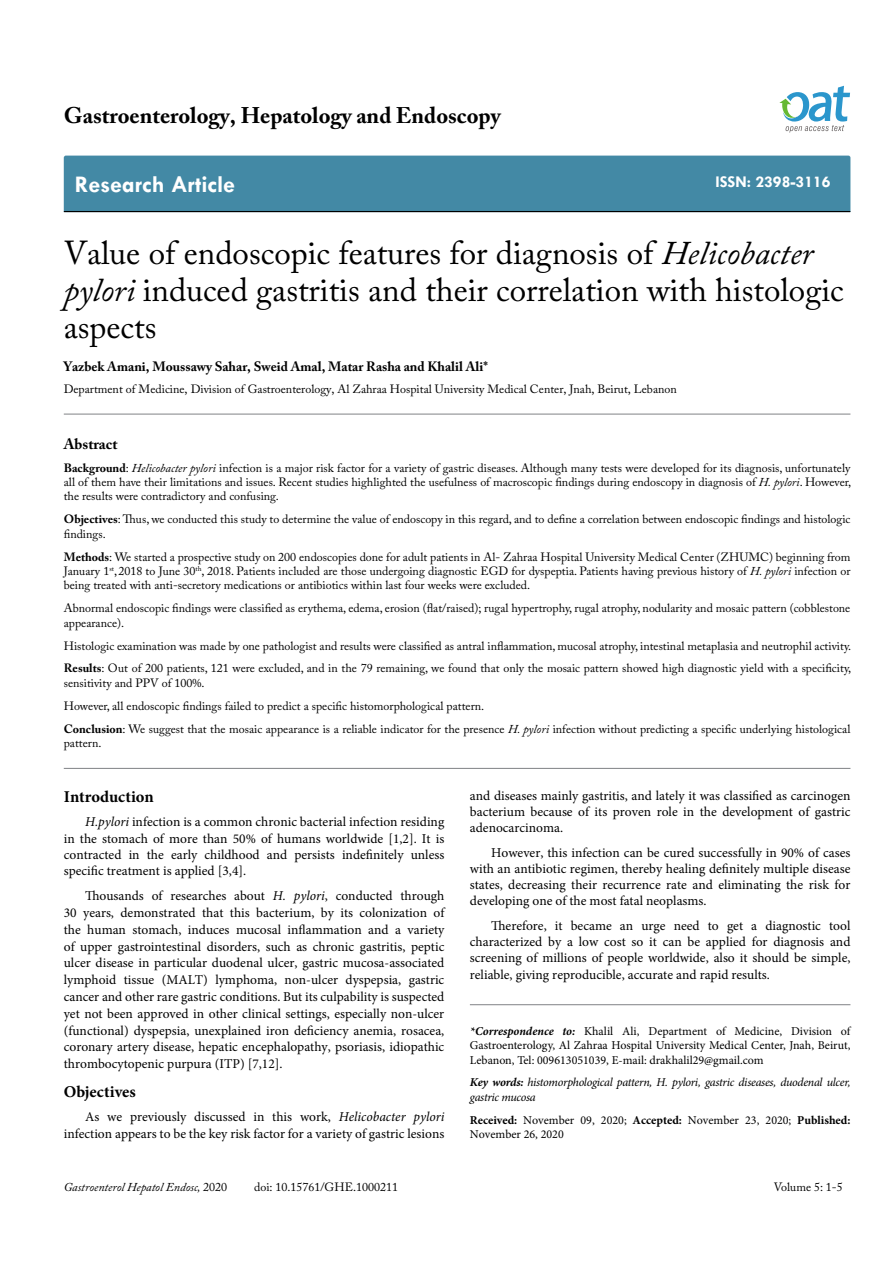
<style>
.page{position:relative;width:893px;height:1263px;background:#fff}
.page>*{position:absolute;margin:0;border:0;box-sizing:border-box;transform-origin:0 0}
.t1{font:33px/37.5px "Adobe Caslon Pro";color:#000}
.t2{font:700 24px "Tw Cen";color:#fff}
.t3{font:700 22.5px "Adobe Caslon Pro";color:#000}
.t4{font:700 16.5px "Minion Pro";color:#000}
.t5{font:700 16.5px "Tw Cen";color:#fff}
.t6{font:700 15px "Adobe Caslon Pro";color:#000}
.t7{font:13.5px/16.2px "Minion Pro";color:#000;text-align:justify}
.t8{font:700 13.5px "Adobe Caslon Pro";color:#000}
.t9{font:12px/14.4px "Adobe Caslon Pro";color:#000}
.t10{font:12px/14.4px "Minion Pro";color:#000;text-align:justify}
.t11{font:italic 12px/14.4px "Minion Pro";letter-spacing:-.025em;color:#000}
.t12{font:italic 12px "Adobe Caslon Pro";color:#000}
.s1{font-style:italic}
.s2{font-weight:700}
.s3{font-style:normal}
.s4{font-weight:700;font-style:italic}
</style>
<div class="page">
<div style="left:64px;top:156px;width:786px;height:55px;background:#4389a5"></div>
<hr style="left:64px;top:211px;width:786px;height:1px;background:#000">
<svg style="left:779px;top:86px;width:71px;height:47px"></svg>
<hr style="left:64px;top:768px;width:786px;height:1px;background:#808285">
<hr style="left:64px;top:414px;width:786px;height:1px;background:#808285">
<hr style="left:470px;top:1004px;width:380px;height:1px;background:#808285">
<h3 class="t3" style="left:64px;top:102px;width:438px">Gastroenterology, Hepatology and Endoscopy</h3>
<h2 class="t2" style="left:75px;top:170px;width:162px">Research Article</h2>
<h3 class="t5" style="left:715px;top:172px;width:117px">ISSN: 2398-3116</h3>
<h1 class="t1" style="left:64px;top:233px;width:781px">Value of endoscopic features for diagnosis of <span class="s1">Helicobacter pylori</span> induced gastritis and their correlation with histologic aspects</h1>
<p class="t8" style="left:64px;top:358px;width:425px">Yazbek Amani, Moussawy Sahar, Sweid Amal, Matar Rasha and Khalil Ali*</p>
<p class="t9" style="left:64px;top:381px;width:615px">Department of Medicine, Division of Gastroenterology, Al Zahraa Hospital University Medical Center, Jnah, Beirut, Lebanon</p>
<p class="t6" style="left:64px;top:435px;width:55px">Abstract</p>
<p class="t9" style="left:64px;top:460px;width:789px;text-align:justify"><span class="s2">Background</span>: <span class="s1">Helicobacter pylori</span> infection is a major risk factor for a variety of gastric diseases. Although many tests were developed for its diagnosis, unfortunately all of them have their limitations and issues. Recent studies highlighted the usefulness of macroscopic findings during endoscopy in diagnosis of <span class="s1">H. pylori</span>. However, the results were contradictory and confusing.</p>
<p class="t9" style="left:64px;top:512px;width:788px"><span class="s2">Objectives</span>: Thus, we conducted this study to determine the value of endoscopy in this regard, and to define a correlation between endoscopic findings and histologic findings.</p>
<p class="t9" style="left:64px;top:549px;width:788px;text-align:justify"><span class="s2">Methods</span>: We started a prospective study on 200 endoscopies done for adult patients in Al- Zahraa Hospital University Medical Center (ZHUMC) beginning from January 1<sup>st</sup>,2018 to June 30<sup>th</sup>, 2018. Patients included are those undergoing diagnostic EGD for dyspeptia. Patients having previous history of <span class="s1">H. pylori</span> infection or being treated with anti-secretory medications or antibiotics within last four weeks were excluded.</p>
<p class="t9" style="left:64px;top:601px;width:788px">Abnormal endoscopic findings were classified as erythema, edema, erosion (flat/raised); rugal hypertrophy, rugal atrophy, nodularity and mosaic pattern (cobblestone appearance).</p>
<p class="t9" style="left:64px;top:634px;width:789px;line-height:23px">Histologic examination was made by one pathologist and results were classified as antral inflammation, mucosal atrophy, intestinal metaplasia and neutrophil activity.<br><span class="s2">Results</span>: Out of 200 patients, 121 were excluded, and in the 79 remaining, we found that only the mosaic pattern showed high diagnostic yield with a specificity,</p>
<p class="t9" style="left:64px;top:671px;width:788px;line-height:23px">sensitivity and PPV of 100%.<br>However, all endoscopic findings failed to predict a specific histomorphological pattern.<br><span class="s2">Conclusion</span>: We suggest that the mosaic appearance is a reliable indicator for the presence <span class="s1">H. pylori</span> infection without predicting a specific underlying histological</p>
<p class="t9" style="left:64px;top:736px;width:39px">pattern.</p>
<h3 class="t4" style="left:64px;top:785px;width:91px">Introduction</h3>
<p class="t7" style="left:64px;top:814px;width:382px;text-indent:21px"><span class="s1">H.pylori</span> infection is a common chronic bacterial infection residing in the stomach of more than 50% of humans worldwide [1,2]. It is contracted in the early childhood and persists indefinitely unless specific treatment is applied [3,4].</p>
<p class="t7" style="left:64px;top:888px;width:382px;line-height:16.8px;text-indent:21px">Thousands of researches about <span class="s1">H. pylori</span>, conducted through 30 years, demonstrated that this bacterium, by its colonization of the human stomach, induces mucosal inflammation and a variety of upper gastrointestinal disorders, such as chronic gastritis, peptic ulcer disease in particular duodenal ulcer, gastric mucosa-associated lymphoid tissue (MALT) lymphoma, non-ulcer dyspepsia, gastric cancer and other rare gastric conditions. But its culpability is suspected yet not been approved in other clinical settings, especially non-ulcer (functional) dyspepsia, unexplained iron deficiency anemia, rosacea, coronary artery disease, hepatic encephalopathy, psoriasis, idiopathic thrombocytopenic purpura (ITP) [7,12].</p>
<h3 class="t4" style="left:64px;top:1080px;width:74px">Objectives</h3>
<p class="t7" style="left:64px;top:1109px;width:382px;text-align:right">As we previously discussed in this work, <span class="s1">Helicobacter pylori </span>infection appears to be the key risk factor for a variety of gastric lesions</p>
<p class="t12" style="left:64px;top:1180px;width:165px">Gastroenterol Hepatol Endosc, <span class="s3">2020</span></p>
<p class="t9" style="left:254px;top:1180px;width:145px">doi: 10.15761/GHE.1000211</p>
<p class="t7" style="left:470px;top:787px;width:382px">and diseases mainly gastritis, and lately it was classified as carcinogen bacterium because of its proven role in the development of gastric adenocarcinoma.</p>
<p class="t7" style="left:470px;top:844px;width:382px;text-indent:21px">However, this infection can be cured successfully in 90% of cases with an antibiotic regimen, thereby healing definitely multiple disease states, decreasing their recurrence rate and eliminating the risk for developing one of the most fatal neoplasms.</p>
<p class="t7" style="left:470px;top:917px;width:382px;text-indent:21px">Therefore, it became an urge need to get a diagnostic tool characterized by a low cost so it can be applied for diagnosis and screening of millions of people worldwide, also it should be simple, reliable, giving reproducible, accurate and rapid results.</p>
<p class="t10" style="left:470px;top:1024px;width:382px"><span class="s4">*Correspondence to:</span> Khalil Ali, Department of Medicine, Division of Gastroenterology, Al Zahraa Hospital University Medical Center, Jnah, Beirut, Lebanon, Tel: 009613051039, E-mail: drakhalil29@gmail.com</p>
<p class="t11" style="left:470px;top:1075px;width:382px"><span class="s2">Key words:</span> histomorphological pattern, H. pylori, gastric diseases, duodenal ulcer, gastric mucosa</p>
<p class="t10" style="left:470px;top:1113px;width:382px"><span class="s2">Received:</span> November 09, 2020; <span class="s2">Accepted:</span> November 23, 2020; <span class="s2">Published:<br></span>November 26, 2020</p>
<p class="t9" style="left:774px;top:1180px;width:71px">Volume 5: 1-5</p>
</div>
